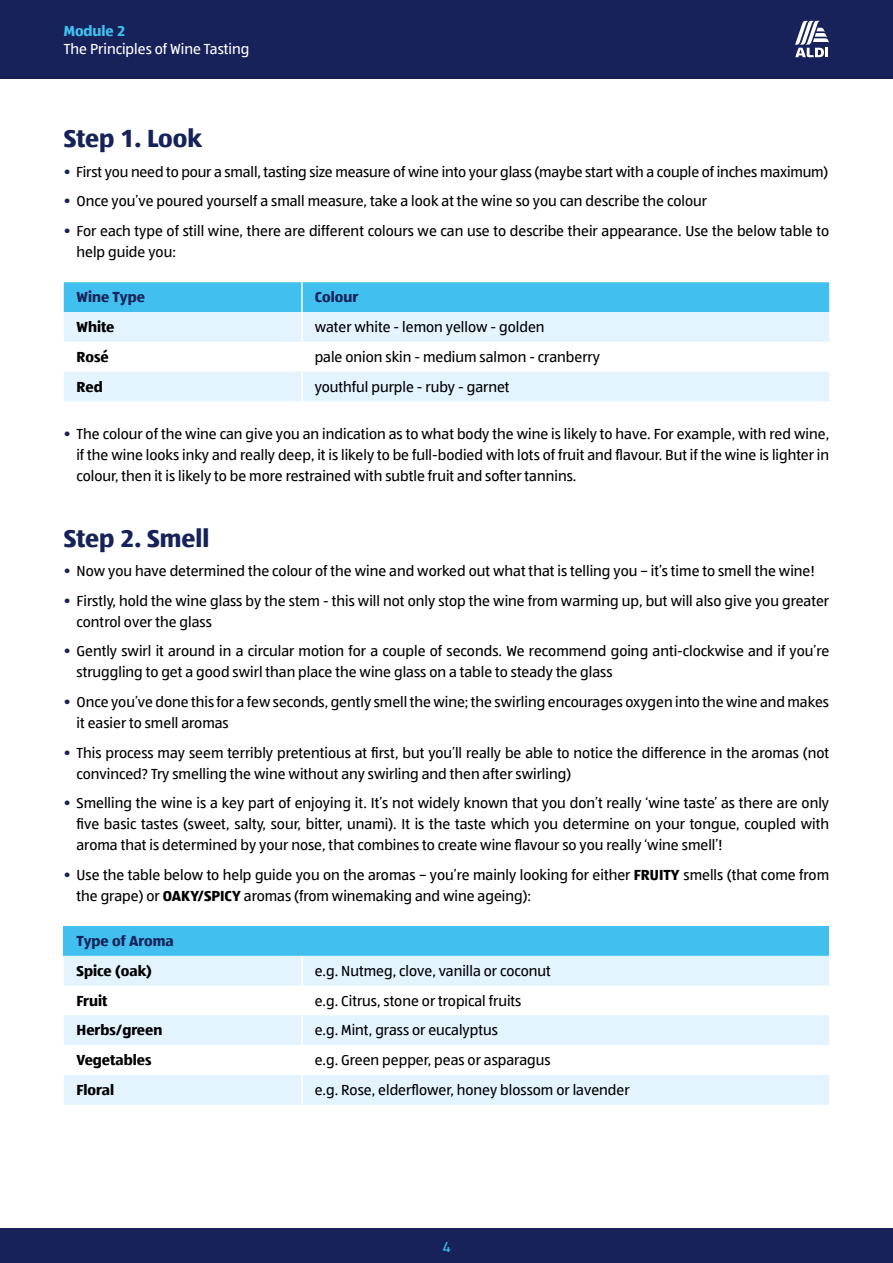
<style>
.page{position:relative;width:893px;height:1263px;background:#fff}
.page>*{position:absolute;margin:0;border:0;box-sizing:border-box;transform-origin:0 0}
.t1{font:700 25.5px "ALDISUED Office";color:#162259}
.t2{font:15px/21px "ALDISUED Office";color:#000}
.t3{font:700 15px "ALDISUED Office";color:#000}
.t4{font:15px "ALDISUED Office";color:#fff}
.t5{font:700 15px "ALDISUED Office";color:#162259}
.t6{font:700 15px "ALDISUED Office";color:#41c0f0}
.t7{font:15px "ALDISUED Office";color:#41c0f0}
.s1{color:#162259}
.s2{font-weight:700}
</style>
<div class="page">
<div style="left:0;top:0;width:893px;height:79px;background:#162259"></div>
<div style="left:0;top:1229px;width:893px;height:34px;background:#162259"></div>
<svg style="left:795px;top:21px;width:34px;height:36px"></svg>
<div style="left:64px;top:282px;width:765px;height:30px;background:#41c0f0"></div>
<svg style="left:64px;top:312px;width:765px;height:89px;fill:#e4f4fe"></svg>
<hr style="left:301px;top:282px;width:2px;height:30px;background:#fff">
<hr style="left:301px;top:312px;width:2px;height:30px;background:#fff">
<hr style="left:301px;top:342px;width:2px;height:30px;background:#fff">
<hr style="left:301px;top:372px;width:2px;height:29px;background:#fff">
<div style="left:64px;top:926px;width:765px;height:30px;background:#41c0f0"></div>
<svg style="left:64px;top:956px;width:765px;height:149px;fill:#e4f4fe"></svg>
<hr style="left:301px;top:956px;width:2px;height:29px;background:#fff">
<hr style="left:301px;top:985px;width:2px;height:30px;background:#fff">
<hr style="left:301px;top:1015px;width:2px;height:30px;background:#fff">
<hr style="left:301px;top:1045px;width:2px;height:30px;background:#fff">
<hr style="left:301px;top:1075px;width:2px;height:30px;background:#fff">
<p class="t6" style="left:64px;top:21px;width:63px">Module 2</p>
<p class="t4" style="left:64px;top:39px;width:187px">The Principles of Wine Tasting</p>
<h1 class="t1" style="left:64px;top:121px;width:140px">Step 1. Look</h1>
<p class="t2" style="left:64px;top:161px;width:766px"><span class="s1">•</span> First you need to pour a small, tasting size measure of wine into your glass (maybe start with a couple of inches maximum)</p>
<p class="t2" style="left:64px;top:190px;width:645px"><span class="s1">•</span> Once you’ve poured yourself a small measure, take a look at the wine so you can describe the colour</p>
<p class="t2" style="left:77px;top:220px;width:754px;text-indent:-13px"><span class="s1">•</span> For each type of still wine, there are different colours we can use to describe their appearance. Use the below table to help guide you:</p>
<p class="t5" style="left:77px;top:287px;width:70px">Wine Type</p>
<p class="t5" style="left:315px;top:287px;width:45px">Colour</p>
<p class="t3" style="left:77px;top:317px;width:39px">White</p>
<p class="t2" style="left:315px;top:316px;width:231px">water white - lemon yellow - golden</p>
<p class="t3" style="left:77px;top:347px;width:34px">Rosé</p>
<p class="t2" style="left:315px;top:346px;width:287px">pale onion skin - medium salmon - cranberry</p>
<p class="t3" style="left:77px;top:376px;width:28px">Red</p>
<p class="t2" style="left:315px;top:376px;width:196px">youthful purple - ruby - garnet</p>
<p class="t2" style="left:76px;top:423px;width:754px;text-align:justify;text-indent:-13px"><span class="s1">•</span> The colour of the wine can give you an indication as to what body the wine is likely to have. For example, with red wine, if the wine looks inky and really deep, it is likely to be full-bodied with lots of fruit and flavour. But if the wine is lighter in colour, then it is likely to be more restrained with subtle fruit and softer tannins.</p>
<h1 class="t1" style="left:64px;top:521px;width:147px">Step 2. Smell</h1>
<p class="t2" style="left:64px;top:560px;width:753px"><span class="s1">•</span> Now you have determined the colour of the wine and worked out what that is telling you – it’s time to smell the wine!</p>
<p class="t2" style="left:77px;top:590px;width:754px;text-indent:-13px"><span class="s1">•</span> Firstly, hold the wine glass by the stem - this will not only stop the wine from warming up, but will also give you greater control over the glass</p>
<p class="t2" style="left:77px;top:640px;width:754px;text-indent:-13px"><span class="s1">•</span> Gently swirl it around in a circular motion for a couple of seconds. We recommend going anti-clockwise and if you’re struggling to get a good swirl than place the wine glass on a table to steady the glass</p>
<p class="t2" style="left:77px;top:691px;width:754px;text-indent:-13px"><span class="s1">•</span> Once you’ve done this for a few seconds, gently smell the wine; the swirling encourages oxygen into the wine and makes it easier to smell aromas</p>
<p class="t2" style="left:76px;top:741px;width:754px;text-indent:-13px"><span class="s1">•</span> This process may seem terribly pretentious at first, but you’ll really be able to notice the difference in the aromas (not convinced? Try smelling the wine without any swirling and then after swirling)</p>
<p class="t2" style="left:77px;top:792px;width:754px;text-align:justify;text-indent:-13px"><span class="s1">•</span> Smelling the wine is a key part of enjoying it. It’s not widely known that you don’t really ‘wine taste’ as there are only five basic tastes (sweet, salty, sour, bitter, unami). It is the taste which you determine on your tongue, coupled with aroma that is determined by your nose, that combines to create wine flavour so you really ‘wine smell’!</p>
<p class="t2" style="left:77px;top:863px;width:754px;text-indent:-13px"><span class="s1">•</span> Use the table below to help guide you on the aromas – you’re mainly looking for either <span class="s2">FRUITY</span> smells (that come from the grape) or <span class="s2">OAKY/SPICY</span> aromas (from winemaking and wine ageing):</p>
<p class="t5" style="left:77px;top:931px;width:99px">Type of Aroma</p>
<p class="t3" style="left:77px;top:961px;width:77px">Spice (oak)</p>
<p class="t2" style="left:315px;top:960px;width:238px">e.g. Nutmeg, clove, vanilla or coconut</p>
<p class="t3" style="left:77px;top:990px;width:32px">Fruit</p>
<p class="t2" style="left:315px;top:989px;width:208px">e.g. Citrus, stone or tropical fruits</p>
<p class="t3" style="left:77px;top:1020px;width:87px">Herbs/green</p>
<p class="t2" style="left:315px;top:1019px;width:185px">e.g. Mint, grass or eucalyptus</p>
<p class="t3" style="left:77px;top:1050px;width:76px">Vegetables</p>
<p class="t2" style="left:315px;top:1049px;width:237px">e.g. Green pepper, peas or asparagus</p>
<p class="t3" style="left:77px;top:1080px;width:39px">Floral</p>
<p class="t2" style="left:315px;top:1079px;width:316px">e.g. Rose, elderflower, honey blossom or lavender</p>
<p class="t7" style="left:442px;top:1237px;width:10px">4</p>
</div>
